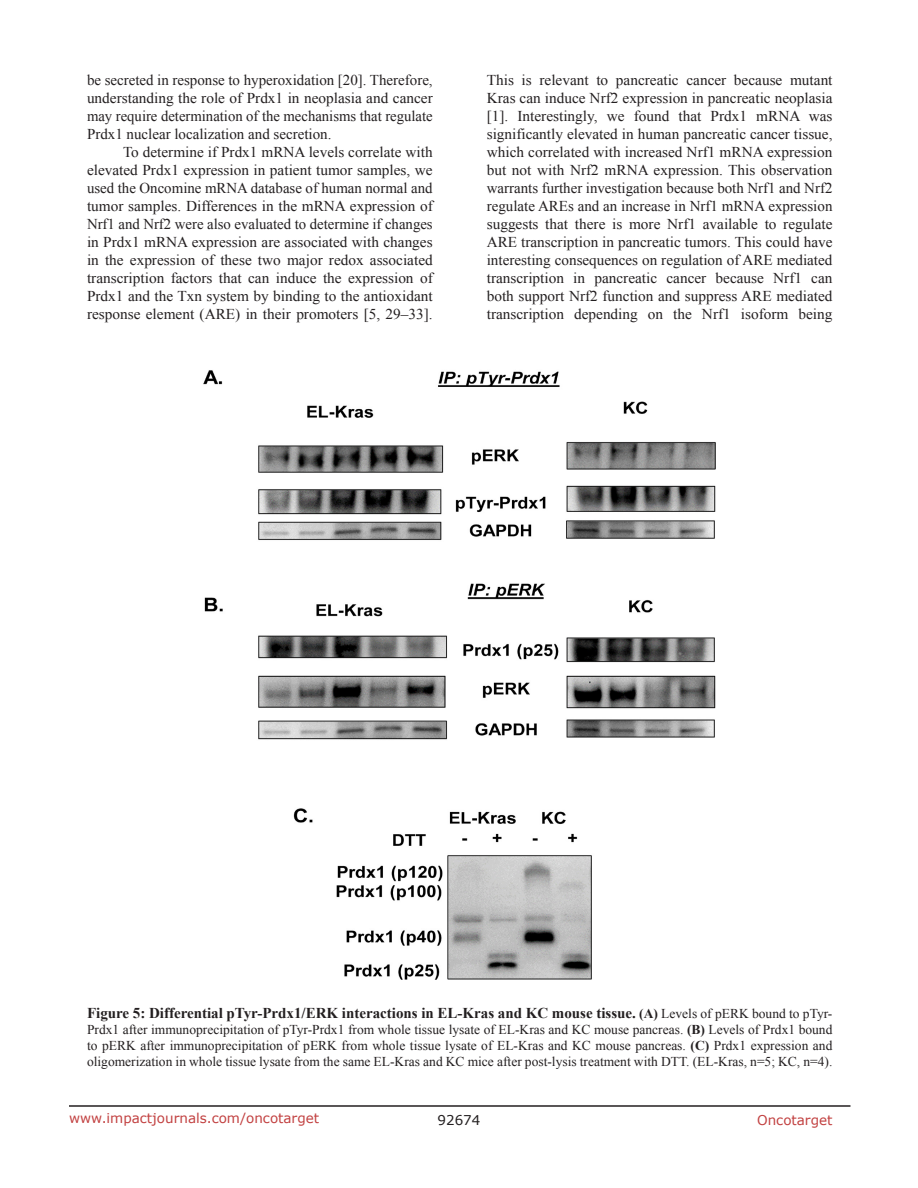
<style>
.page{position:relative;width:918px;height:1188px;background:#fff}
.page>*{position:absolute;margin:0;border:0;box-sizing:border-box;transform-origin:0 0}
.BodyText{font:15px/18px "Times New Roman";color:#231f20;text-align:justify}
.figuretext{font:700 15px "Times New Roman";color:#231f20}
.figuretext-2{font:13.5px/16.2px "Times New Roman";color:#231f20;text-align:justify}
.t1{font:13.5px "Verdana";color:#c24141}
.t2{font:13.5px "Verdana";color:#231f20}
.s1{font-size:13.5px}
.s2{font-weight:400;font-size:13.5px}
.s3{font-weight:700}
</style>
<div class="page">
<hr style="left:69px;top:1105px;width:781px;height:2px;background:#231f20">
<img style="left:203px;top:370px;width:513px;height:610px">
<p class="BodyText" style="left:87px;top:71px;width:347px">be secreted in response to hyperoxidation [20]. Therefore, understanding the role of Prdx1 in neoplasia and cancer may require determination of the mechanisms that regulate Prdx1 nuclear localization and secretion.</p>
<p class="BodyText" style="left:87px;top:143px;width:347px;text-indent:36px">To determine if Prdx1 mRNA levels correlate with elevated Prdx1 expression in patient tumor samples, we used the Oncomine mRNA database of human normal and tumor samples. Differences in the mRNA expression of Nrf1 and Nrf2 were also evaluated to determine if changes in Prdx1 mRNA expression are associated with changes in the expression of these two major redox associated transcription factors that can induce the expression of Prdx1 and the Txn system by binding to the antioxidant response element (ARE) in their promoters [5, 29–33].</p>
<p class="BodyText" style="left:487px;top:71px;width:347px">This is relevant to pancreatic cancer because mutant Kras can induce Nrf2 expression in pancreatic neoplasia [1]. Interestingly, we found that Prdx1 mRNA was significantly elevated in human pancreatic cancer tissue, which correlated with increased Nrf1 mRNA expression but not with Nrf2 mRNA expression. This observation warrants further investigation because both Nrf1 and Nrf2 regulate AREs and an increase in Nrf1 mRNA expression suggests that there is more Nrf1 available to regulate ARE transcription in pancreatic tumors. This could have interesting consequences on regulation of ARE mediated transcription in pancreatic cancer because Nrf1 can both support Nrf2 function and suppress ARE mediated transcription depending on the Nrf1 isoform being</p>
<p class="figuretext" style="left:87px;top:1003px;width:747px">Figure 5: Differential pTyr-Prdx1/ERK interactions in EL-Kras and KC mouse tissue. <span class="s1">(A)</span> <span class="s2">Levels of pERK bound to pTyr-</span></p>
<p class="figuretext-2" style="left:87px;top:1021px;width:747px">Prdx1 after immunoprecipitation of pTyr-Prdx1 from whole tissue lysate of EL-Kras and KC mouse pancreas. <span class="s3">(B)</span> Levels of Prdx1 bound to pERK after immunoprecipitation of pERK from whole tissue lysate of EL-Kras and KC mouse pancreas. <span class="s3">(C)</span> Prdx1 expression and oligomerization in whole tissue lysate from the same EL-Kras and KC mice after post-lysis treatment with DTT. (EL-Kras, n=5; KC, n=4).</p>
<p class="t1" style="left:69px;top:1109px;width:252px">www.impactjournals.com/oncotarget</p>
<p class="t2" style="left:438px;top:1111px;width:44px">92674</p>
<p class="t1" style="left:757px;top:1111px;width:77px">Oncotarget</p>
</div>
